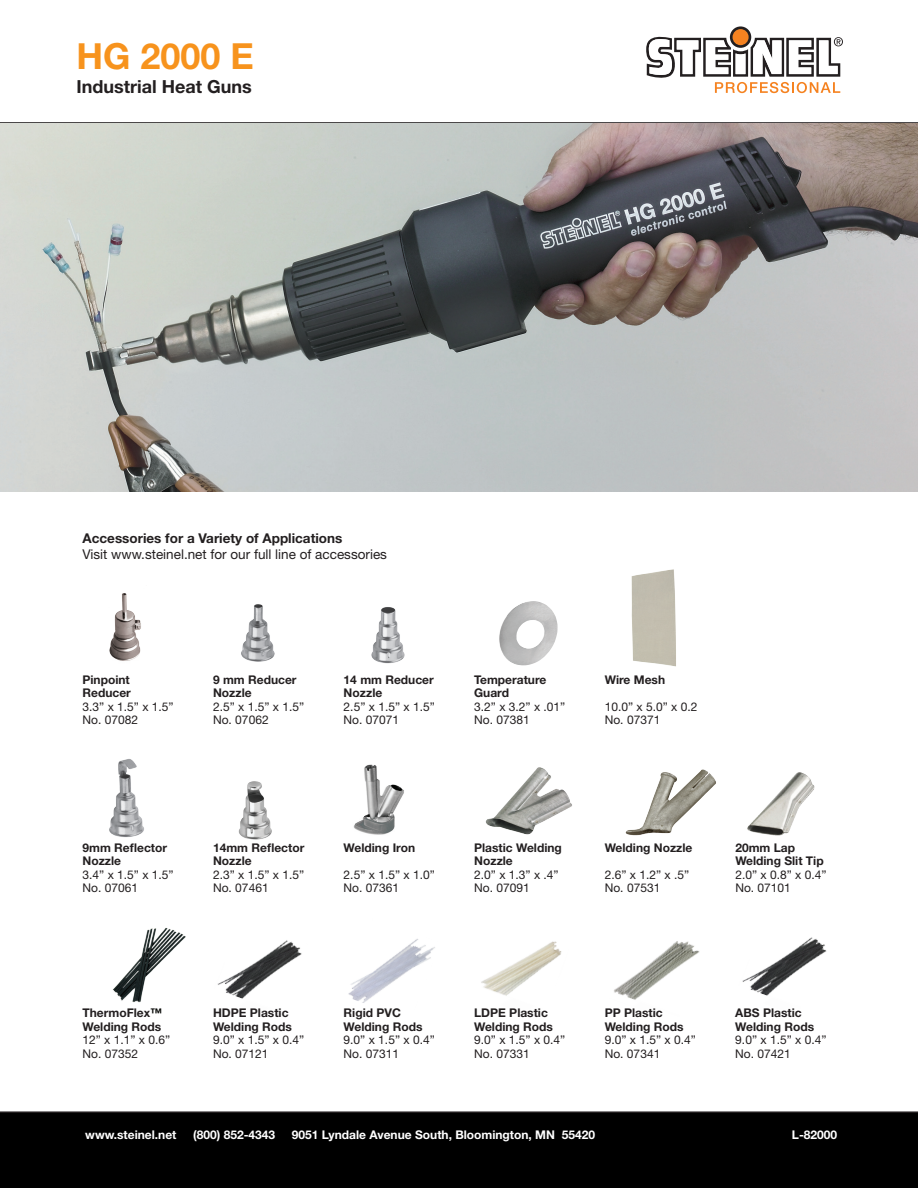
<style>
.page{position:relative;width:918px;height:1188px;background:#fff}
.page>*{position:absolute;margin:0;border:0;box-sizing:border-box;transform-origin:0 0}
.t1{font:700 36px "Helvetica Neue LT Pro";color:#f7931d}
.t2{font:700 18px "Helvetica Neue LT Pro";color:#231f20}
.t3{font:13.5px "Helvetica Neue LT Pro";color:#231f20}
.t4{font:700 13.5px "Helvetica Neue LT Pro";color:#231f20}
.t5{font:12px/13.5px "Helvetica Neue LT Pro";color:#231f20}
.t6{font:700 12px/13.5px "Helvetica Neue LT Pro";color:#231f20}
.t7{font:700 12px "Helvetica Neue LT Pro";color:#fff}
.s1{color:#040503}
</style>
<div class="page">
<div style="left:0;top:1111px;width:918px;height:77px;background:#000"></div>
<hr style="left:0;top:122px;width:918px;height:2px;background:#231f20">
<svg style="left:646px;top:26px;width:197px;height:67px"></svg>
<img style="left:217px;top:940px;width:85px;height:59px">
<img style="left:348px;top:939px;width:87px;height:64px">
<img style="left:481px;top:941px;width:81px;height:55px">
<img style="left:614px;top:941px;width:86px;height:59px">
<img style="left:742px;top:937px;width:85px;height:59px">
<img style="left:113px;top:928px;width:73px;height:75px">
<img style="left:241px;top:604px;width:34px;height:58px">
<img style="left:109px;top:593px;width:32px;height:68px">
<img style="left:371px;top:607px;width:34px;height:57px">
<img style="left:631px;top:569px;width:45px;height:98px">
<img style="left:499px;top:601px;width:59px;height:64px">
<img style="left:109px;top:759px;width:35px;height:78px">
<img style="left:238px;top:781px;width:34px;height:59px">
<img style="left:747px;top:772px;width:68px;height:64px">
<img style="left:353px;top:764px;width:51px;height:71px">
<img style="left:485px;top:767px;width:87px;height:68px">
<img style="left:625px;top:769px;width:91px;height:67px">
<img style="left:0;top:123px;width:918px;height:368px">
<h1 class="t1" style="left:77px;top:33px;width:179px">HG 2000 E</h1>
<h2 class="t2" style="left:77px;top:76px;width:177px">Industrial Heat Guns</h2>
<p class="t4" style="left:83px;top:530px;width:261px">Accessories for a Variety of Applications</p>
<p class="t3" style="left:83px;top:546px;width:306px">Visit www.steinel.net for our full line of accessories</p>
<p class="t6" style="left:83px;top:672px;width:50px">Pinpoint<br>Reducer</p>
<p class="t5" style="left:83px;top:699px;width:93px">3.3” x 1.5” x 1.5”<br>No. 07082</p>
<p class="t6" style="left:213px;top:672px;width:85px">9 mm Reducer<br>Nozzle</p>
<p class="t5" style="left:213px;top:699px;width:93px">2.5” x 1.5” x 1.5”<br>No. 07062</p>
<p class="t6" style="left:344px;top:672px;width:92px">14 mm Reducer<br>Nozzle</p>
<p class="t5" style="left:344px;top:699px;width:93px">2.5” x 1.5” x 1.5”<br>No. 07071</p>
<p class="t6" style="left:474px;top:672px;width:74px">Temperature<br>Guard</p>
<p class="t5" style="left:474px;top:699px;width:93px">3.2” x 3.2” x .01”<br>No. 07381</p>
<p class="t6" style="left:605px;top:672px;width:62px">Wire Mesh</p>
<p class="t5" style="left:605px;top:699px;width:94px">10.0” x 5.0” x 0.2<br>No. 07371</p>
<p class="t6" style="left:83px;top:840px;width:86px">9mm Reflector<br>Nozzle</p>
<p class="t5" style="left:83px;top:867px;width:93px">3.4” x 1.5” x 1.5”<br>No. 07061</p>
<p class="t6" style="left:213px;top:840px;width:93px">14mm Reflector<br>Nozzle</p>
<p class="t5" style="left:213px;top:867px;width:93px">2.3” x 1.5” x 1.5”<br>No. 07461</p>
<p class="t6" style="left:344px;top:840px;width:73px">Welding Iron</p>
<p class="t5" style="left:344px;top:867px;width:93px">2.5” x 1.5” x 1.0”<br>No. 07361</p>
<p class="t6" style="left:474px;top:840px;width:89px">Plastic Welding<br>Nozzle</p>
<p class="t5" style="left:474px;top:867px;width:86px">2.0” x 1.3” x .4”<br>No. 07091</p>
<p class="t6" style="left:605px;top:840px;width:89px">Welding Nozzle</p>
<p class="t5" style="left:605px;top:867px;width:86px">2.6” x 1.2” x .5”<br>No. 07531</p>
<p class="t6" style="left:735px;top:840px;width:90px">20mm Lap<br>Welding Slit Tip</p>
<p class="t5" style="left:735px;top:867px;width:93px">2.0” x 0.8” x 0.4”<br>No. 07101</p>
<p class="t6" style="left:83px;top:1006px;width:81px">ThermoFlex<span class="s1">™<br></span>Welding Rods</p>
<p class="t5" style="left:83px;top:1033px;width:89px">12” x 1.1” x 0.6”<br>No. 07352</p>
<p class="t6" style="left:213px;top:1006px;width:80px">HDPE Plastic<br>Welding Rods</p>
<p class="t5" style="left:213px;top:1033px;width:93px">9.0” x 1.5” x 0.4”<br>No. 07121</p>
<p class="t6" style="left:344px;top:1006px;width:80px">Rigid PVC<br>Welding Rods</p>
<p class="t5" style="left:344px;top:1033px;width:93px">9.0” x 1.5” x 0.4”<br>No. 07311</p>
<p class="t6" style="left:474px;top:1006px;width:80px">LDPE Plastic<br>Welding Rods</p>
<p class="t5" style="left:474px;top:1033px;width:93px">9.0” x 1.5” x 0.4”<br>No. 07331</p>
<p class="t6" style="left:605px;top:1006px;width:80px">PP Plastic<br>Welding Rods</p>
<p class="t5" style="left:605px;top:1033px;width:93px">9.0” x 1.5” x 0.4”<br>No. 07341</p>
<p class="t6" style="left:735px;top:1006px;width:80px">ABS Plastic<br>Welding Rods</p>
<p class="t5" style="left:735px;top:1033px;width:93px">9.0” x 1.5” x 0.4”<br>No. 07421</p>
<p class="t7" style="left:85px;top:1127px;width:93px">www.steinel.net</p>
<p class="t7" style="left:193px;top:1127px;width:84px">(800) 852-4343</p>
<p class="t7" style="left:292px;top:1127px;width:305px">9051 Lyndale Avenue South, Bloomington, MN 55420</p>
<p class="t7" style="left:792px;top:1127px;width:47px">L-82000</p>
</div>
